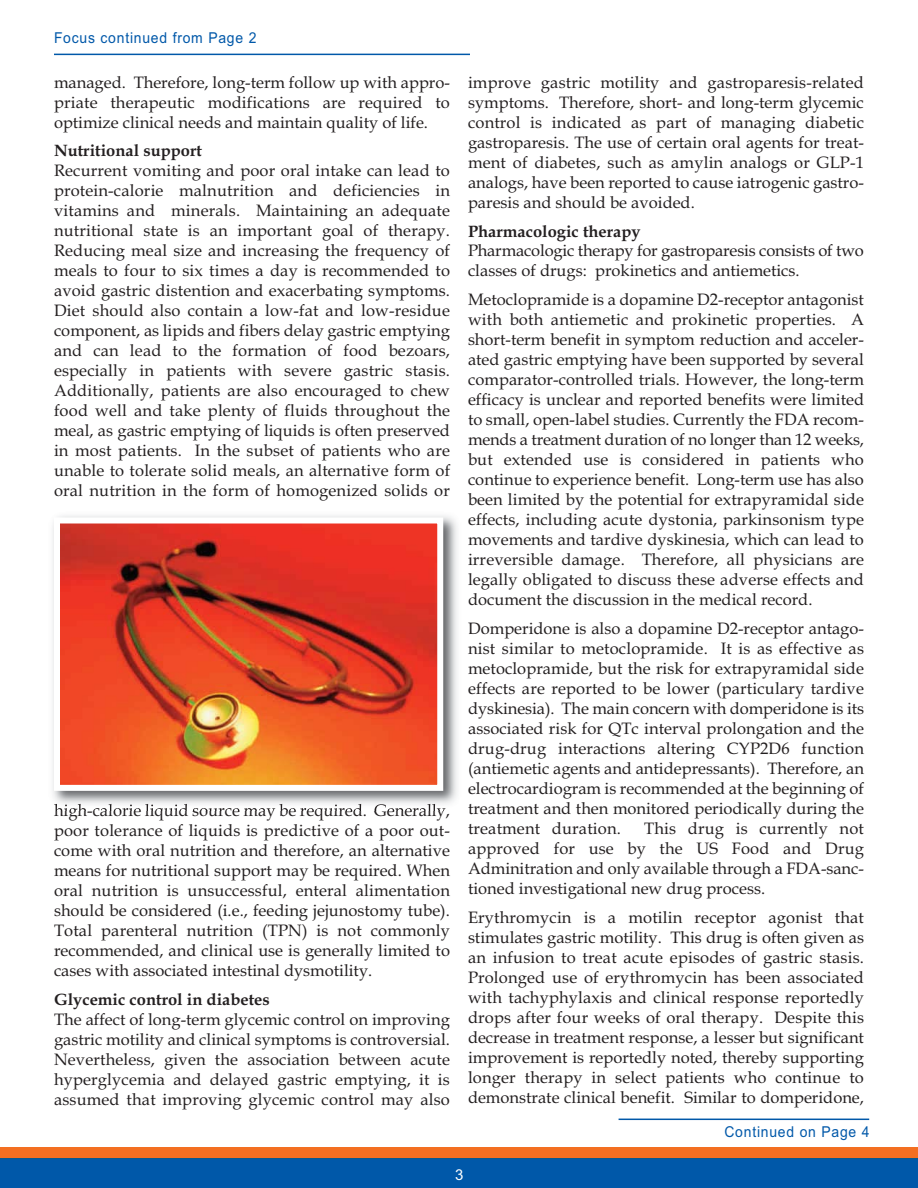
<style>
.page{position:relative;width:918px;height:1188px;background:#fff}
.page>*{position:absolute;margin:0;border:0;box-sizing:border-box;transform-origin:0 0}
.t1{font:16.5px/20px "Book Antiqua";color:#231f20;text-align:justify}
.t2{font:700 16.5px "Book Antiqua";color:#231f20}
.t3{font:15px "Arial";letter-spacing:.055em;color:#0058a9;scale:.93 1}
.t4{font:15px "Arial";color:#fff}
</style>
<div class="page">
<div style="left:0;top:1148px;width:918px;height:40px;background:#f36f21"></div>
<div style="left:0;top:1159px;width:918px;height:29px;background:#0058a9"></div>
<hr style="left:54px;top:54px;width:416px;height:1px;background:#0058a9">
<hr style="left:619px;top:1119px;width:250px;height:1px;background:#0058a9">
<img style="left:52px;top:515px;width:405px;height:296px">
<img style="left:54px;top:804px;width:45px;height:7px">
<img style="left:61px;top:525px;width:375px;height:259px">
<div style="left:54px;top:518px;width:389px;height:273px;border:6px solid #fff"></div>
<p class="t3" style="left:54px;top:33px;width:219px">Focus continued from Page 2</p>
<p class="t1" style="left:54px;top:74px;width:398px">managed. Therefore, long-term follow up with appro&shy;priate therapeutic modifications are required to optimize clinical needs and maintain quality of life.</p>
<p class="t2" style="left:54px;top:144px;width:150px">Nutritional support</p>
<p class="t1" style="left:54px;top:163px;width:397px">Recurrent vomiting and poor oral intake can lead to protein-calorie malnutrition and deficiencies</p>
<p class="t1" style="left:54px;top:183px;width:398px;text-indent:381px">in vitamins and minerals. Maintaining an adequate nutritional state is an important goal of therapy.<br>Reducing meal size and increasing the frequency of meals to four to six times a day is recommended to avoid gastric distention and exacerbating symptoms.<br>Diet should also contain a low-fat and low-residue component, as lipids and fibers delay gastric emptying and can lead to the formation of food bezoars, especially in patients with severe gastric stasis.<br>Additionally, patients are also encouraged to chew food well and take plenty of fluids throughout the meal, as gastric emptying of liquids is often preserved in most patients. In the subset of patients who are unable to tolerate solid meals, an alternative form of oral nutrition in the form of homogenized solids or</p>
<p class="t1" style="left:54px;top:802px;width:398px">high-calorie liquid source may be required. Generally, poor tolerance of liquids is predictive of a poor out&shy;come with oral nutrition and therefore, an alternative means for nutritional support may be required. When oral nutrition is unsuccessful, enteral alimentation should be considered (i.e., feeding jejunostomy tube).<br>Total parenteral nutrition (TPN) is not commonly recommended, and clinical use is generally limited to cases with associated intestinal dysmotility.</p>
<p class="t2" style="left:54px;top:993px;width:217px">Glycemic control in diabetes</p>
<p class="t1" style="left:54px;top:1011px;width:398px">The affect of long-term glycemic control on improving gastric motility and clinical symptoms is controversial.<br>Nevertheless, given the association between acute hyperglycemia and delayed gastric emptying, it is assumed that improving glycemic control may also</p>
<p class="t1" style="left:468px;top:74px;width:398px">improve gastric motility and gastroparesis-related symptoms. Therefore, short- and long-term glycemic control is indicated as part of managing diabetic gastroparesis. The use of certain oral agents for treat&shy;ment of diabetes, such as amylin analogs or GLP-1 analogs, have been reported to cause iatrogenic gastro&shy;paresis and should be avoided.</p>
<p class="t2" style="left:468px;top:225px;width:174px">Pharmacologic therapy</p>
<p class="t1" style="left:468px;top:243px;width:397px">Pharmacologic therapy for gastroparesis consists of two classes of drugs: prokinetics and antiemetics.</p>
<p class="t1" style="left:468px;top:292px;width:398px">Metoclopramide is a dopamine D2-receptor antagonist with both antiemetic and prokinetic properties. A short-term benefit in symptom reduction and acceler&shy;ated gastric emptying have been supported by several comparator-controlled trials. However, the long-term efficacy is unclear and reported benefits were limited to small, open-label studies. Currently the FDA recom&shy;mends a treatment duration of no longer than 12 weeks, but extended use is considered in patients who continue to experience benefit. Long-term use has also been limited by the potential for extrapyramidal side effects, including acute dystonia, parkinsonism type movements and tardive dyskinesia, which can lead to irreversible damage. Therefore, all physicians are legally obligated to discuss these adverse effects and document the discussion in the medical record.</p>
<p class="t1" style="left:468px;top:621px;width:398px">Domperidone is also a dopamine D2-receptor antago&shy;nist similar to metoclopramide. It is as effective as metoclopramide, but the risk for extrapyramidal side effects are reported to be lower (particulary tardive dyskinesia). The main concern with domperidone is its associated risk for QTc interval prolongation and the drug-drug interactions altering CYP2D6 function (antiemetic agents and antidepressants). Therefore, an electrocardiogram is recommended at the beginning of treatment and then monitored periodically during the treatment duration.</p>
<p class="t1" style="left:468px;top:820px;width:398px;text-indent:176px">This drug is currently not approved for use by the US Food and Drug Adminitration and only available through a FDA-sanc&shy;tioned investigational new drug process.</p>
<p class="t1" style="left:468px;top:909px;width:398px">Erythromycin is a motilin receptor agonist that stimulates gastric motility. This drug is often given as an infusion to treat acute episodes of gastric stasis.<br>Prolonged use of erythromycin has been associated with tachyphylaxis and clinical response reportedly drops after four weeks of oral therapy. Despite this decrease in treatment response, a lesser but significant improvement is reportedly noted, thereby supporting longer therapy in select patients who continue to demonstrate clinical benefit. Similar to domperidone,</p>
<p class="t3" style="left:724px;top:1126px;width:157px">Continued on Page 4</p>
<p class="t4" style="left:455px;top:1169px;width:10px">3</p>
</div>
